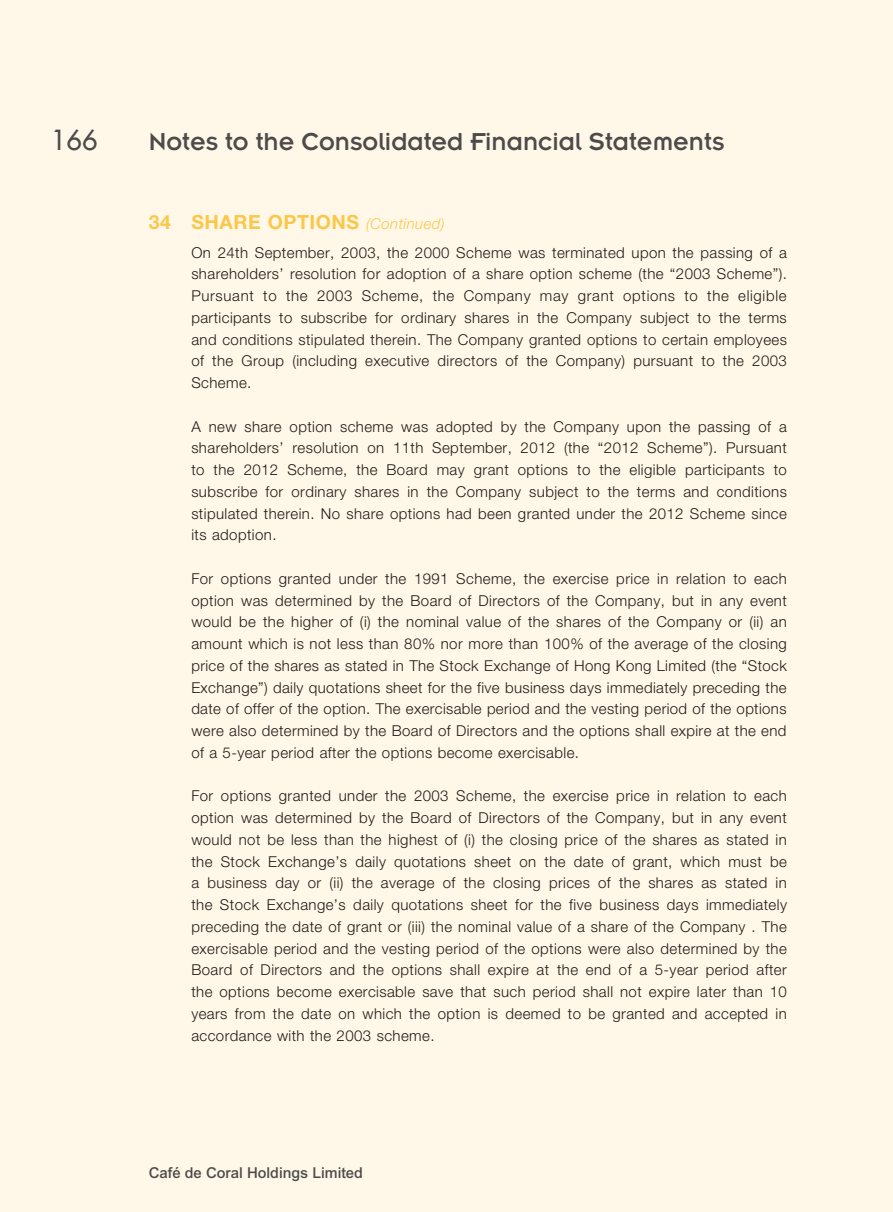
<style>
.page{position:relative;width:893px;height:1212px;background:#fff8e8}
.page>*{position:absolute;margin:0;border:0;box-sizing:border-box;transform-origin:0 0}
.t1{font:27px "Insignia LT Std";color:#4d4a4a}
.t2{font:500 27px "Futura Std";color:#4d4a4a}
.t3{font:700 19.5px "Helvetica Neue LT Std";letter-spacing:.03em;color:#fbc74b}
.t4{font:300 15px/21.8px "Helvetica Neue LT Std";letter-spacing:.03em;color:#231916;text-align:justify}
.t5{font:500 15px "Arial MT Std";color:#4d4a4a}
.s1{font-weight:300;font-style:italic;font-size:15px}
</style>
<div class="page">
<h1 class="t2" style="left:51px;top:123px;width:48px">166</h1>
<h1 class="t1" style="left:149px;top:128px;width:577px">Notes to the Consolidated Financial Statements</h1>
<h2 class="t3" style="left:149px;top:210px;width:297px">34 SHARE OPTIONS <span class="s1">(Continued)</span></h2>
<p class="t4" style="left:191px;top:241px;width:597px">On 24th September, 2003, the 2000 Scheme was terminated upon the passing of a shareholders’ resolution for adoption of a share option scheme (the “2003 Scheme”).<br>Pursuant to the 2003 Scheme, the Company may grant options to the eligible participants to subscribe for ordinary shares in the Company subject to the terms and conditions stipulated therein. The Company granted options to certain employees of the Group (including executive directors of the Company) pursuant to the 2003<br>Scheme.</p>
<p class="t4" style="left:191px;top:415px;width:597px">A new share option scheme was adopted by the Company upon the passing of a shareholders’ resolution on 11th September, 2012 (the “2012 Scheme”). Pursuant to the 2012 Scheme, the Board may grant options to the eligible participants to subscribe for ordinary shares in the Company subject to the terms and conditions stipulated therein. No share options had been granted under the 2012 Scheme since its adoption.</p>
<p class="t4" style="left:191px;top:567px;width:597px">For options granted under the 1991 Scheme, the exercise price in relation to each option was determined by the Board of Directors of the Company, but in any event would be the higher of (i) the nominal value of the shares of the Company or (ii) an amount which is not less than 80% nor more than 100% of the average of the closing price of the shares as stated in The Stock Exchange of Hong Kong Limited (the “Stock Exchange”) daily quotations sheet for the five business days immediately preceding the date of offer of the option. The exercisable period and the vesting period of the options were also determined by the Board of Directors and the options shall expire at the end of a 5-year period after the options become exercisable.</p>
<p class="t4" style="left:191px;top:785px;width:597px">For options granted under the 2003 Scheme, the exercise price in relation to each option was determined by the Board of Directors of the Company, but in any event would not be less than the highest of (i) the closing price of the shares as stated in the Stock Exchange’s daily quotations sheet on the date of grant, which must be a business day or (ii) the average of the closing prices of the shares as stated in the Stock Exchange’s daily quotations sheet for the five business days immediately preceding the date of grant or (iii) the nominal value of a share of the Company . The exercisable period and the vesting period of the options were also determined by the Board of Directors and the options shall expire at the end of a 5-year period after the options become exercisable save that such period shall not expire later than 10 years from the date on which the option is deemed to be granted and accepted in accordance with the 2003 scheme.</p>
<p class="t5" style="left:149px;top:1164px;width:216px">Café de Coral Holdings Limited</p>
</div>
